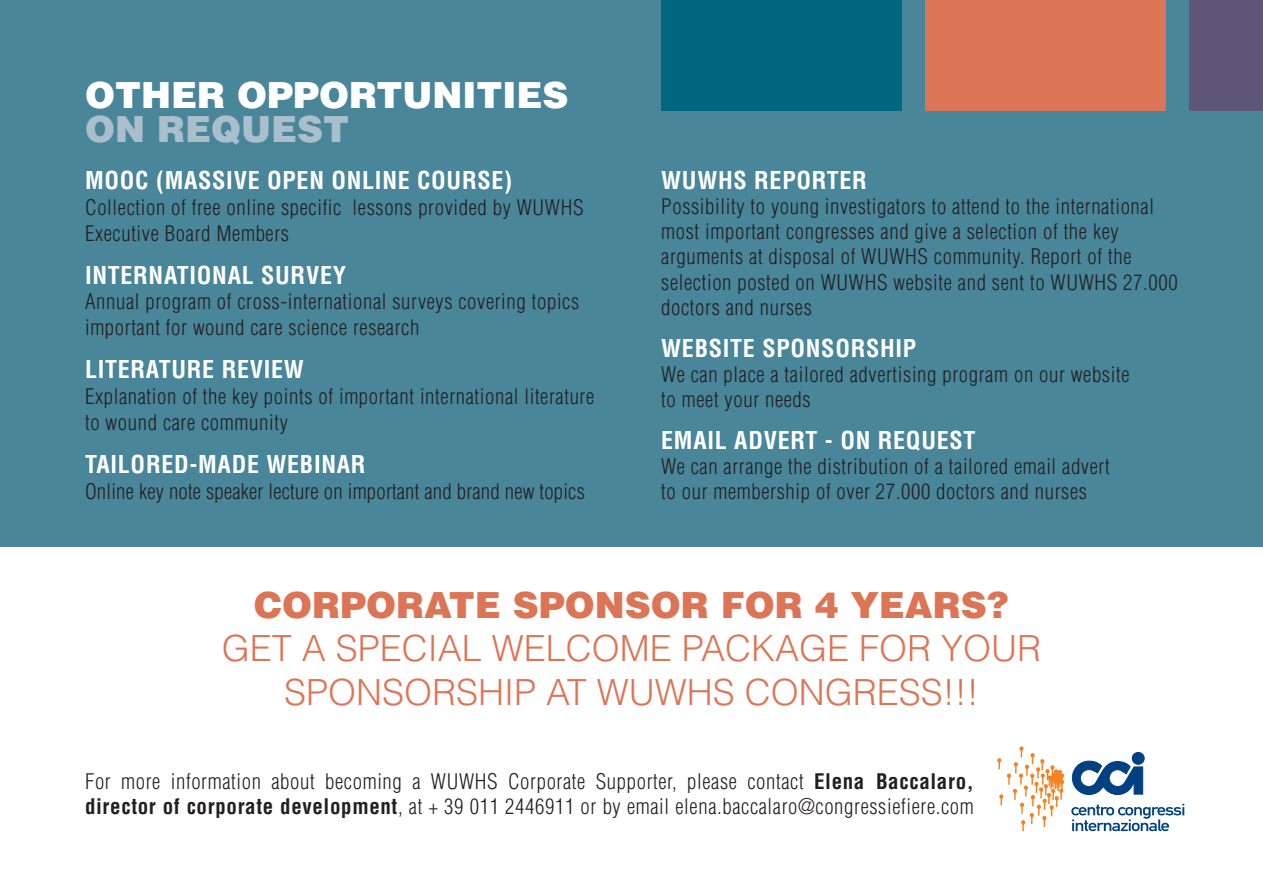
<style>
.page{position:relative;width:1263px;height:893px;background:#fff}
.page>*{position:absolute;margin:0;border:0;box-sizing:border-box;transform-origin:0 0}
.t1{font:300 36px "Helvetica";color:#dc7556}
.t2{font:900 36px "Helvetica";color:#dc7556}
.t3{font:900 36px "Helvetica";color:#fff}
.t4{font:900 36px "Helvetica";color:#aabfcb}
.t5{font:700 condensed 24px "Helvetica";letter-spacing:.03em;color:#fff}
.t6{font:300 condensed 21px/25.3px "Helvetica";letter-spacing:.03em;color:#231f20}
.t7{font:300 condensed 21px "Helvetica";letter-spacing:.01em;color:#231f20}
.s1{font-weight:700}
</style>
<div class="page">
<div style="left:0;top:0;width:1263px;height:546px;background:#49869a"></div>
<div style="left:925px;top:0;width:241px;height:111px;background:#dc7556"></div>
<div style="left:1189px;top:0;width:74px;height:111px;background:#5e5779"></div>
<div style="left:661px;top:0;width:241px;height:111px;background:#00677f"></div>
<svg style="left:997px;top:746px;width:67px;height:85px"></svg>
<svg style="left:1071px;top:804px;width:113px;height:27px"></svg>
<svg style="left:1072px;top:761px;width:71px;height:34px"></svg>
<div style="left:1132px;top:752px;width:12px;height:12px;background:#014081;border-radius:50%"></div>
<div style="left:1132px;top:752px;width:12px;height:12px;border:1px solid #014081;border-radius:50%"></div>
<p class="t3" style="left:85px;top:71px;width:485px">OTHER OPPORTUNITIES</p>
<p class="t4" style="left:85px;top:106px;width:265px">ON REQUEST</p>
<p class="t5" style="left:85px;top:165px;width:429px">MOOC (MASSIVE OPEN ONLINE COURSE)</p>
<p class="t6" style="left:85px;top:194px;width:500px;line-height:26px">Collection of free online specific lessons provided by WUWHS<br>Executive Board Members</p>
<p class="t5" style="left:85px;top:260px;width:263px">INTERNATIONAL SURVEY</p>
<p class="t6" style="left:85px;top:289px;width:496px;line-height:26px">Annual program of cross-international surveys covering topics important for wound care science research</p>
<p class="t5" style="left:85px;top:355px;width:220px">LITERATURE REVIEW</p>
<p class="t6" style="left:85px;top:384px;width:511px;line-height:26px">Explanation of the key points of important international literature to wound care community</p>
<p class="t5" style="left:85px;top:450px;width:282px">TAILORED-MADE WEBINAR</p>
<p class="t7" style="left:85px;top:479px;width:501px">Online key note speaker lecture on important and brand new topics</p>
<p class="t5" style="left:661px;top:165px;width:207px">WUWHS REPORTER</p>
<p class="t6" style="left:661px;top:193px;width:518px">Possibility to young investigators to attend to the international most important congresses and give a selection of the key arguments at disposal of WUWHS community. Report of the selection posted on WUWHS website and sent to WUWHS 27.000 doctors and nurses</p>
<p class="t5" style="left:661px;top:333px;width:257px">WEBSITE SPONSORSHIP</p>
<p class="t6" style="left:661px;top:361px;width:470px">We can place a tailored advertising program on our website</p>
<p class="t6" style="left:661px;top:387px;width:151px">to meet your needs</p>
<p class="t5" style="left:661px;top:425px;width:316px">EMAIL ADVERT - ON REQUEST</p>
<p class="t6" style="left:661px;top:453px;width:450px">We can arrange the distribution of a tailored email advert</p>
<p class="t6" style="left:661px;top:479px;width:427px">to our membership of over 27.000 doctors and nurses</p>
<p class="t2" style="left:254px;top:581px;width:756px">CORPORATE SPONSOR FOR 4 YEARS?</p>
<p class="t1" style="left:222px;top:626px;width:821px">GET A SPECIAL WELCOME PACKAGE FOR YOUR</p>
<p class="t1" style="left:284px;top:669px;width:696px">SPONSORSHIP AT WUWHS CONGRESS!!!</p>
<p class="t6" style="left:85px;top:769px;width:890px">For more information about becoming a WUWHS Corporate Supporter, please contact <span class="s1">Elena Baccalaro,</span></p>
<p class="t6" style="left:85px;top:794px;width:890px"><span class="s1">director of corporate development</span>, at + 39 011 2446911 or by email elena.baccalaro@congressiefiere.com</p>
</div>
